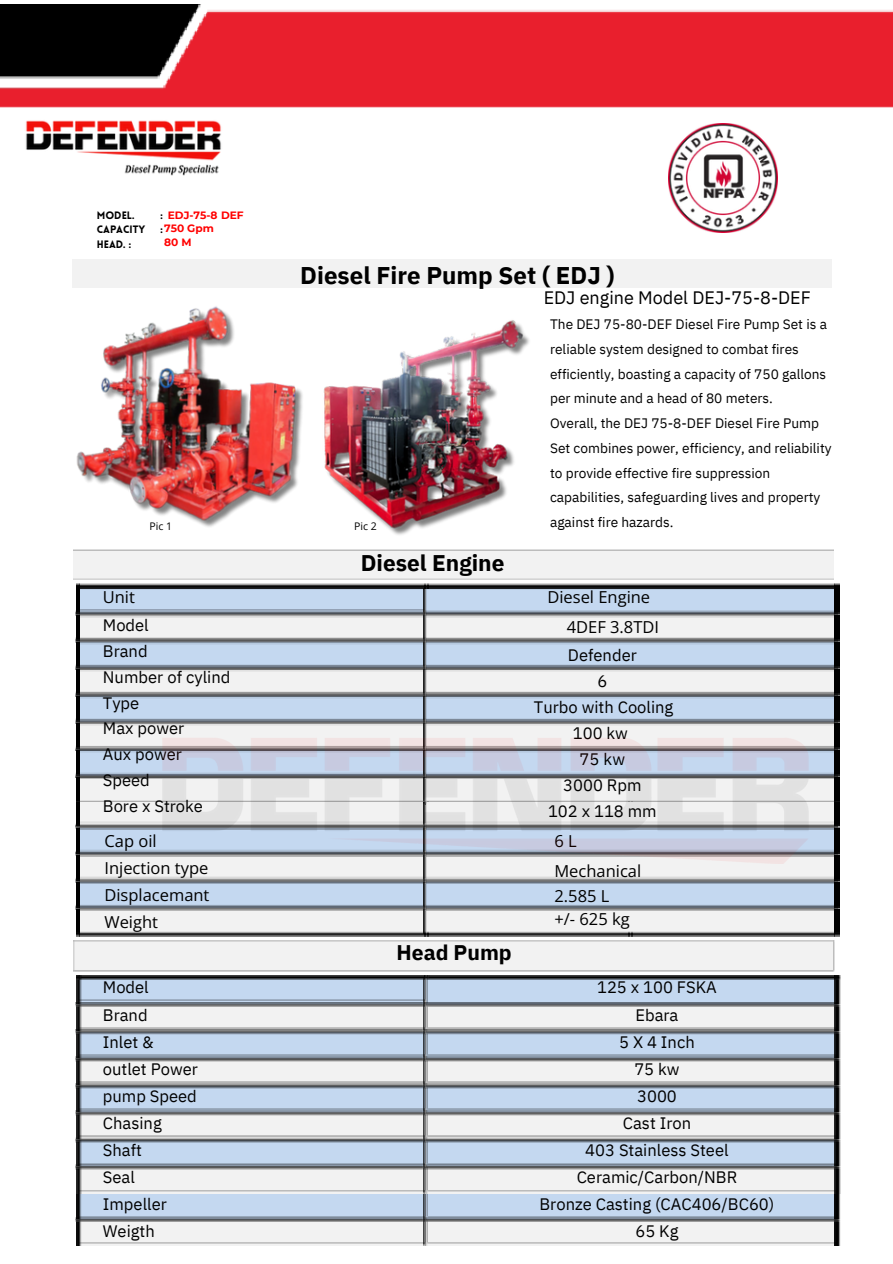
<style>
.page{position:relative;width:893px;height:1264px;background:#fff}
.page>*{position:absolute;margin:0;border:0;box-sizing:border-box;transform-origin:0 0}
.t1{font:700 24.15px "IBM Plex Sans";color:#000}
.t2{font:700 22.65px "IBM Plex Sans";color:#000}
.t3{font:700 21.15px "IBM Plex Sans";color:#000}
.t4{font:18px "IBM Plex Sans";color:#000}
.t5{font:16.5px/27px "IBM Plex Sans";color:#000}
.t6{font:16.5px/27px "Open Sans";color:#000}
.t7{font:13.65px/24.8px "IBM Plex Sans";color:#000}
.t8{font:700 10.65px/13.5px "Montserrat";color:#f00}
.t9{font:900 10.5px "Lovelo";color:#000}
.t10{font:10.5px "Open Sans";color:#000}
</style>
<div class="page">
<div style="left:72px;top:259px;width:759px;height:29px;background:#f2f2f2"></div>
<img style="left:78px;top:588px;width:757px;height:54px">
<svg style="left:76px;top:584px;width:4px;height:4px"></svg>
<img style="left:80px;top:584px;width:344px;height:4px">
<svg style="left:424px;top:584px;width:4px;height:4px"></svg>
<img style="left:428px;top:584px;width:406px;height:4px">
<svg style="left:834px;top:584px;width:4px;height:4px"></svg>
<svg style="left:75px;top:611px;width:5px;height:4px"></svg>
<img style="left:424px;top:611px;width:408px;height:4px">
<svg style="left:832px;top:611px;width:5px;height:4px"></svg>
<img style="left:78px;top:644px;width:757px;height:52px">
<svg style="left:75px;top:638px;width:5px;height:4px"></svg>
<svg style="left:423px;top:638px;width:3px;height:4px"></svg>
<svg style="left:832px;top:638px;width:5px;height:4px"></svg>
<svg style="left:75px;top:665px;width:5px;height:4px"></svg>
<svg style="left:423px;top:665px;width:3px;height:4px"></svg>
<svg style="left:832px;top:665px;width:5px;height:4px"></svg>
<img style="left:78px;top:698px;width:757px;height:52px">
<svg style="left:75px;top:692px;width:5px;height:4px"></svg>
<svg style="left:423px;top:692px;width:3px;height:4px"></svg>
<svg style="left:832px;top:692px;width:5px;height:4px"></svg>
<svg style="left:75px;top:719px;width:5px;height:4px"></svg>
<svg style="left:423px;top:719px;width:3px;height:4px"></svg>
<svg style="left:832px;top:719px;width:5px;height:4px"></svg>
<img style="left:78px;top:752px;width:757px;height:21px">
<svg style="left:75px;top:746px;width:5px;height:4px"></svg>
<svg style="left:832px;top:746px;width:5px;height:4px"></svg>
<img style="left:78px;top:773px;width:757px;height:49px">
<svg style="left:75px;top:773px;width:5px;height:4px"></svg>
<svg style="left:832px;top:773px;width:5px;height:4px"></svg>
<svg style="left:76px;top:801px;width:4px;height:3px"></svg>
<img style="left:80px;top:801px;width:71px;height:3px">
<img style="left:820px;top:801px;width:14px;height:3px">
<svg style="left:834px;top:801px;width:4px;height:3px"></svg>
<img style="left:78px;top:824px;width:754px;height:80px">
<img style="left:426px;top:827px;width:412px;height:105px">
<svg style="left:75px;top:824px;width:5px;height:4px"></svg>
<svg style="left:832px;top:824px;width:5px;height:4px"></svg>
<img style="left:423px;top:863px;width:3px;height:41px">
<svg style="left:75px;top:850px;width:5px;height:5px"></svg>
<svg style="left:832px;top:850px;width:5px;height:5px"></svg>
<svg style="left:75px;top:878px;width:5px;height:4px"></svg>
<svg style="left:423px;top:878px;width:3px;height:4px"></svg>
<svg style="left:832px;top:878px;width:5px;height:4px"></svg>
<img style="left:78px;top:904px;width:757px;height:28px">
<svg style="left:75px;top:904px;width:5px;height:5px"></svg>
<svg style="left:423px;top:904px;width:3px;height:5px"></svg>
<svg style="left:832px;top:904px;width:5px;height:5px"></svg>
<svg style="left:76px;top:932px;width:4px;height:4px"></svg>
<img style="left:80px;top:932px;width:344px;height:4px">
<svg style="left:424px;top:932px;width:4px;height:4px"></svg>
<img style="left:428px;top:932px;width:201px;height:4px">
<img style="left:631px;top:932px;width:203px;height:4px">
<svg style="left:834px;top:932px;width:4px;height:4px"></svg>
<img style="left:76px;top:980px;width:758px;height:157px">
<div style="left:80px;top:980px;width:343px;height:20px;background:#c4d8f0"></div>
<div style="left:428px;top:980px;width:406px;height:22px;background:#c4d8f0"></div>
<svg style="left:76px;top:975px;width:4px;height:5px"></svg>
<img style="left:80px;top:975px;width:344px;height:5px">
<img style="left:428px;top:975px;width:406px;height:5px">
<svg style="left:834px;top:975px;width:6px;height:3px"></svg>
<img style="left:423px;top:976px;width:5px;height:53px">
<img style="left:834px;top:978px;width:6px;height:162px">
<div style="left:80px;top:1007px;width:757px;height:20px;background:#f2f2f2"></div>
<svg style="left:75px;top:1002px;width:3px;height:5px"></svg>
<img style="left:78px;top:1002px;width:345px;height:5px">
<img style="left:424px;top:1002px;width:408px;height:5px">
<svg style="left:832px;top:1002px;width:6px;height:5px"></svg>
<div style="left:80px;top:1034px;width:757px;height:20px;background:#c4d8f0"></div>
<svg style="left:75px;top:1029px;width:3px;height:5px"></svg>
<img style="left:78px;top:1029px;width:345px;height:5px">
<img style="left:424px;top:1029px;width:408px;height:5px">
<svg style="left:832px;top:1029px;width:6px;height:5px"></svg>
<img style="left:423px;top:1030px;width:5px;height:53px">
<div style="left:80px;top:1061px;width:757px;height:20px;background:#f2f2f2"></div>
<svg style="left:75px;top:1056px;width:3px;height:5px"></svg>
<img style="left:78px;top:1056px;width:345px;height:5px">
<img style="left:424px;top:1056px;width:408px;height:5px">
<svg style="left:832px;top:1056px;width:6px;height:5px"></svg>
<div style="left:80px;top:1088px;width:757px;height:20px;background:#c4d8f0"></div>
<svg style="left:75px;top:1083px;width:3px;height:5px"></svg>
<img style="left:78px;top:1083px;width:345px;height:5px">
<img style="left:424px;top:1083px;width:408px;height:5px">
<svg style="left:832px;top:1083px;width:6px;height:5px"></svg>
<img style="left:423px;top:1084px;width:5px;height:53px">
<div style="left:80px;top:1115px;width:757px;height:20px;background:#f2f2f2"></div>
<svg style="left:75px;top:1110px;width:3px;height:5px"></svg>
<img style="left:78px;top:1110px;width:345px;height:5px">
<img style="left:424px;top:1110px;width:408px;height:5px">
<svg style="left:832px;top:1110px;width:6px;height:5px"></svg>
<img style="left:76px;top:1142px;width:758px;height:103px">
<img style="left:80px;top:1142px;width:754px;height:22px">
<svg style="left:75px;top:1137px;width:3px;height:5px"></svg>
<img style="left:78px;top:1137px;width:345px;height:5px">
<img style="left:424px;top:1137px;width:408px;height:5px">
<svg style="left:832px;top:1137px;width:6px;height:5px"></svg>
<img style="left:423px;top:1138px;width:5px;height:54px">
<img style="left:834px;top:1140px;width:6px;height:105px">
<img style="left:80px;top:1169px;width:757px;height:22px">
<svg style="left:75px;top:1164px;width:3px;height:5px"></svg>
<img style="left:78px;top:1164px;width:345px;height:5px">
<img style="left:424px;top:1164px;width:408px;height:5px">
<svg style="left:832px;top:1164px;width:6px;height:5px"></svg>
<div style="left:80px;top:1194px;width:757px;height:22px;background:#c4d8f0"></div>
<img style="left:423px;top:1194px;width:5px;height:22px">
<img style="left:80px;top:1221px;width:757px;height:22px">
<svg style="left:75px;top:1216px;width:3px;height:5px"></svg>
<img style="left:78px;top:1216px;width:345px;height:5px">
<img style="left:424px;top:1216px;width:408px;height:5px">
<svg style="left:832px;top:1216px;width:8px;height:5px"></svg>
<img style="left:423px;top:1218px;width:5px;height:27px">
<img style="left:0;top:4px;width:892px;height:104px">
<img style="left:668px;top:124px;width:109px;height:109px">
<img style="left:76px;top:306px;width:199px;height:221px">
<img style="left:275px;top:320px;width:255px;height:215px">
<img style="left:26px;top:120px;width:195px;height:56px">
<img style="left:151px;top:727px;width:669px;height:136px">
<p class="t9" style="left:97px;top:211px;width:39px">MODEL.</p>
<p class="t9" style="left:160px;top:211px;width:4px">:</p>
<p class="t9" style="left:97px;top:225px;width:50px">CAPACITY</p>
<p class="t9" style="left:160px;top:225px;width:4px">:</p>
<p class="t9" style="left:97px;top:240px;width:36px">HEAD. :</p>
<p class="t8" style="left:164px;top:208px;width:81px;text-indent:4px">EDJ-75-8 DEF<br>750 Gpm<br>80 M</p>
<p class="t1" style="left:300px;top:259px;width:316px">Diesel Fire Pump Set ( EDJ )</p>
<p class="t4" style="left:543px;top:286px;width:268px">EDJ engine Model DEJ-75-8-DEF</p>
<p class="t7" style="left:550px;top:311px;width:283px">The DEJ 75-80-DEF Diesel Fire Pump Set is a reliable system designed to combat fires efficiently, boasting a capacity of 750 gallons per minute and a head of 80 meters.<br>Overall, the DEJ 75-8-DEF Diesel Fire Pump Set combines power, efficiency, and reliability to provide effective fire suppression capabilities, safeguarding lives and property against fire hazards.</p>
<p class="t10" style="left:149px;top:518px;width:24px">Pic 1</p>
<p class="t10" style="left:354px;top:518px;width:24px">Pic 2</p>
<p class="t6" style="left:103px;top:583px;width:34px">Unit</p>
<p class="t5" style="left:103px;top:611px;width:129px;line-height:25.8px">Model<br>Brand<br>Number of cylind<br>Type<br>Max power<br>Aux power<br>Speed<br>Bore x Stroke</p>
<p class="t2" style="left:361px;top:547px;width:145px">Diesel Engine</p>
<p class="t6" style="left:566px;top:582px;width:94px;line-height:29.2px;text-indent:-19px">Diesel Engine<br>4DEF 3.8TDI</p>
<p class="t5" style="left:534px;top:642px;width:141px;line-height:25.8px;text-align:center">Defender<br>6<br>Turbo with Cooling<br>100 kw<br>75 kw<br>3000 Rpm<br>102 x 118 mm</p>
<p class="t6" style="left:104px;top:827px;width:106px">Cap oil<br>Injection type<br>Displacemant<br>Weight</p>
<p class="t6" style="left:554px;top:825px;width:88px;line-height:30.3px">6 L<br>Mechanical</p>
<p class="t6" style="left:554px;top:883px;width:77px;line-height:23.7px">2.585 L +/- 625 kg</p>
<p class="t5" style="left:103px;top:973px;width:96px">Model<br>Brand<br>Inlet &amp; outlet Power pump Speed<br>Chasing<br>Shaft<br>Seal<br>Impeller<br>Weigth</p>
<p class="t3" style="left:396px;top:938px;width:117px">Head Pump</p>
<p class="t5" style="left:539px;top:973px;width:236px;text-align:center">125 x 100 FSKA<br>Ebara<br>5 X 4 Inch<br>75 kw<br>3000<br>Cast Iron<br>403 Stainless Steel<br>Ceramic/Carbon/NBR<br>Bronze Casting (CAC406/BC60)<br>65 Kg</p>
</div>
